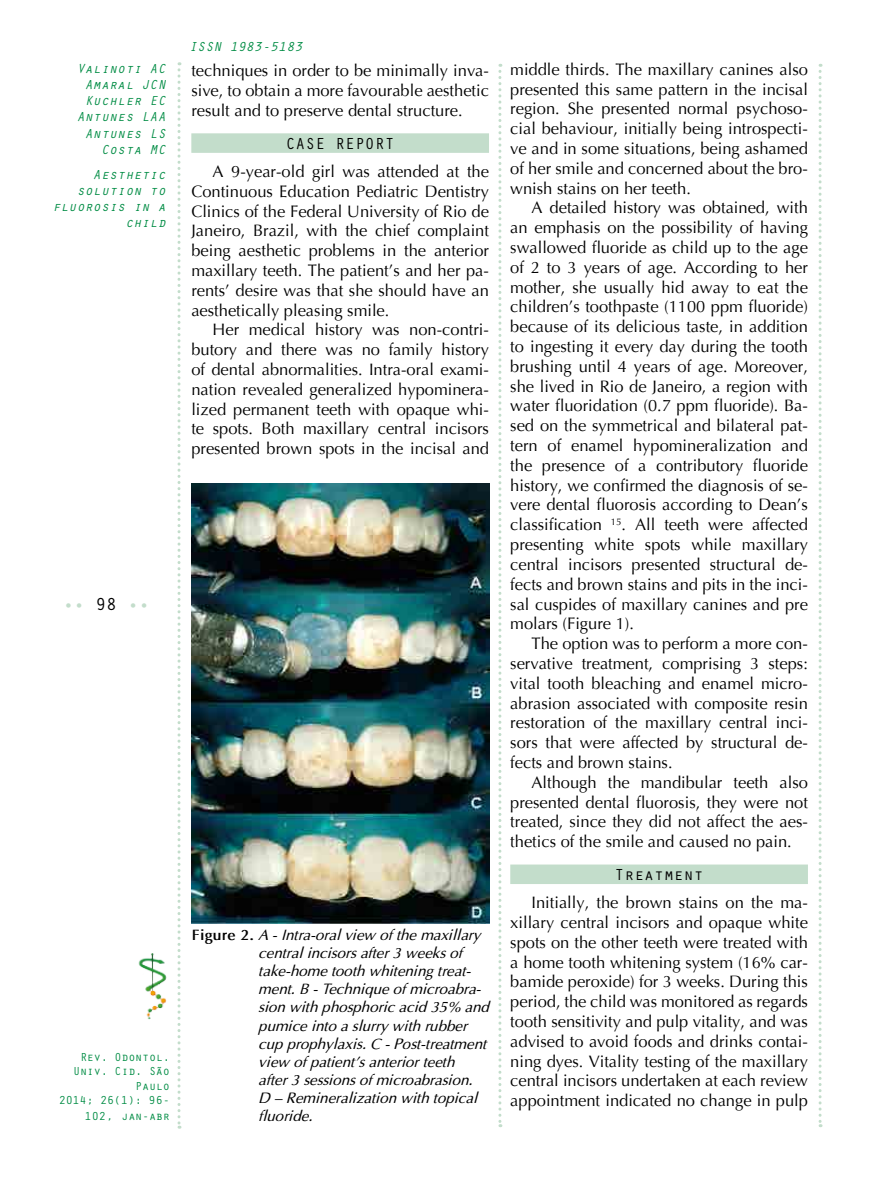
<style>
.page{position:relative;width:893px;height:1191px;background:#fff}
.page>*{position:absolute;margin:0;border:0;box-sizing:border-box;transform-origin:0 0}
.t1{font:18px "Orator Std";color:#c3ddcb}
.t2{font:16.5px/19.8px "Optima";color:#000;text-align:justify}
.t3{font:16.5px "Orator Std";color:#000}
.t4{font:italic 15px/18px "Optima";color:#000}
.t5{font:italic 13.5px/16.2px "Orator Std";color:#008c44;text-align:right}
.t6{font:12px/14.4px "Orator Std";letter-spacing:-.025em;color:#008c44;text-align:right}
.s1{color:#000}
.s2{font-weight:700;font-style:normal}
</style>
<div class="page">
<svg style="left:178px;top:62px;width:3px;height:1066px"></svg>
<svg style="left:498px;top:64px;width:3px;height:1063px"></svg>
<svg style="left:819px;top:64px;width:3px;height:1063px"></svg>
<img style="left:138px;top:953px;width:28px;height:66px">
<div style="left:191px;top:133px;width:298px;height:20px;background:#c3ddcb"></div>
<div style="left:510px;top:864px;width:298px;height:20px;background:#c3ddcb"></div>
<img style="left:192px;top:484px;width:298px;height:440px">
<p class="t5" style="left:77px;top:60px;width:91px">Valinoti AC<br>Amaral JCN<br>Kuchler EC<br>Antunes LAA<br>Antunes LS<br>Costa MC</p>
<p class="t5" style="left:52px;top:165px;width:115px">Aesthetic solution to fluorosis in a child</p>
<p class="t1" style="left:63px;top:591px;width:88px">•• <span class="s1">98</span> ••</p>
<p class="t6" style="left:59px;top:1049px;width:113px">Rev. Odontol.<br>Univ. Cid. São<br>Paulo<br>2014; 26(1): 96-</p>
<p class="t6" style="left:85px;top:1108px;width:87px">102, jan-abr</p>
<p class="t5" style="left:189px;top:38px;width:115px">ISSN 1983-5183</p>
<p class="t2" style="left:191px;top:61px;width:299px">techniques in order to be minimally inva&shy;sive, to obtain a more favourable aesthetic result and to preserve dental structure.</p>
<p class="t3" style="left:286px;top:131px;width:110px">CASE REPORT</p>
<p class="t2" style="left:191px;top:162px;width:299px;text-indent:21px">A 9-year-old girl was attended at the Continuous Education Pediatric Dentistry Clinics of the Federal University of Rio de Janeiro, Brazil, with the chief complaint being aesthetic problems in the anterior maxillary teeth. The patient’s and her pa&shy;rents’ desire was that she should have an aesthetically pleasing smile.</p>
<p class="t2" style="left:191px;top:320px;width:299px;text-indent:21px">Her medical history was non-contri&shy;butory and there was no family history of dental abnormalities. Intra-oral exami&shy;nation revealed generalized hypominera&shy;lized permanent teeth with opaque whi&shy;te spots. Both maxillary central incisors presented brown spots in the incisal and</p>
<p class="t4" style="left:258px;top:926px;width:232px;text-indent:-66px"><span class="s2">Figure 2.</span> A - Intra-oral view of the maxillary central incisors after 3 weeks of take-home tooth whitening treat&shy;ment. B - Technique of microabra&shy;sion with phosphoric acid 35% and pumice into a slurry with rubber cup prophylaxis. C - Post-treatment view of patient’s anterior teeth<br>after 3 sessions of microabrasion.<br>D – Remineralization with topical fluoride.</p>
<p class="t2" style="left:510px;top:60px;width:299px">middle thirds. The maxillary canines also presented this same pattern in the incisal region. She presented normal psychoso&shy;cial behaviour, initially being introspecti&shy;ve and in some situations, being ashamed of her smile and concerned about the bro&shy;wnish stains on her teeth.</p>
<p class="t2" style="left:510px;top:198px;width:299px;text-indent:21px">A detailed history was obtained, with an emphasis on the possibility of having swallowed fluoride as child up to the age of 2 to 3 years of age. According to her mother, she usually hid away to eat the children’s toothpaste (1100 ppm fluoride) because of its delicious taste, in addition to ingesting it every day during the tooth brushing until 4 years of age. Moreover, she lived in Rio de Janeiro, a region with water fluoridation (0.7 ppm fluoride). Ba&shy;sed on the symmetrical and bilateral pat&shy;tern of enamel hypomineralization and the presence of a contributory fluoride history, we confirmed the diagnosis of se&shy;vere dental fluorosis according to Dean’s classification <sup>15</sup>. All teeth were affected presenting white spots while maxillary central incisors presented structural de&shy;fects and brown stains and pits in the inci&shy;sal cuspides of maxillary canines and pre molars (Figure 1).</p>
<p class="t2" style="left:510px;top:634px;width:299px;text-indent:21px">The option was to perform a more con&shy;servative treatment, comprising 3 steps: vital tooth bleaching and enamel micro&shy;abrasion associated with composite resin restoration of the maxillary central inci&shy;sors that were affected by structural de&shy;fects and brown stains.</p>
<p class="t2" style="left:510px;top:772px;width:299px;text-indent:21px">Although the mandibular teeth also presented dental fluorosis, they were not treated, since they did not affect the aes&shy;thetics of the smile and caused no pain.</p>
<p class="t3" style="left:615px;top:862px;width:91px">Treatment</p>
<p class="t2" style="left:510px;top:893px;width:299px;text-indent:21px">Initially, the brown stains on the ma&shy;xillary central incisors and opaque white spots on the other teeth were treated with a home tooth whitening system (16% car&shy;bamide peroxide) for 3 weeks. During this period, the child was monitored as regards tooth sensitivity and pulp vitality, and was advised to avoid foods and drinks contai&shy;ning dyes. Vitality testing of the maxillary central incisors undertaken at each review appointment indicated no change in pulp</p>
</div>
